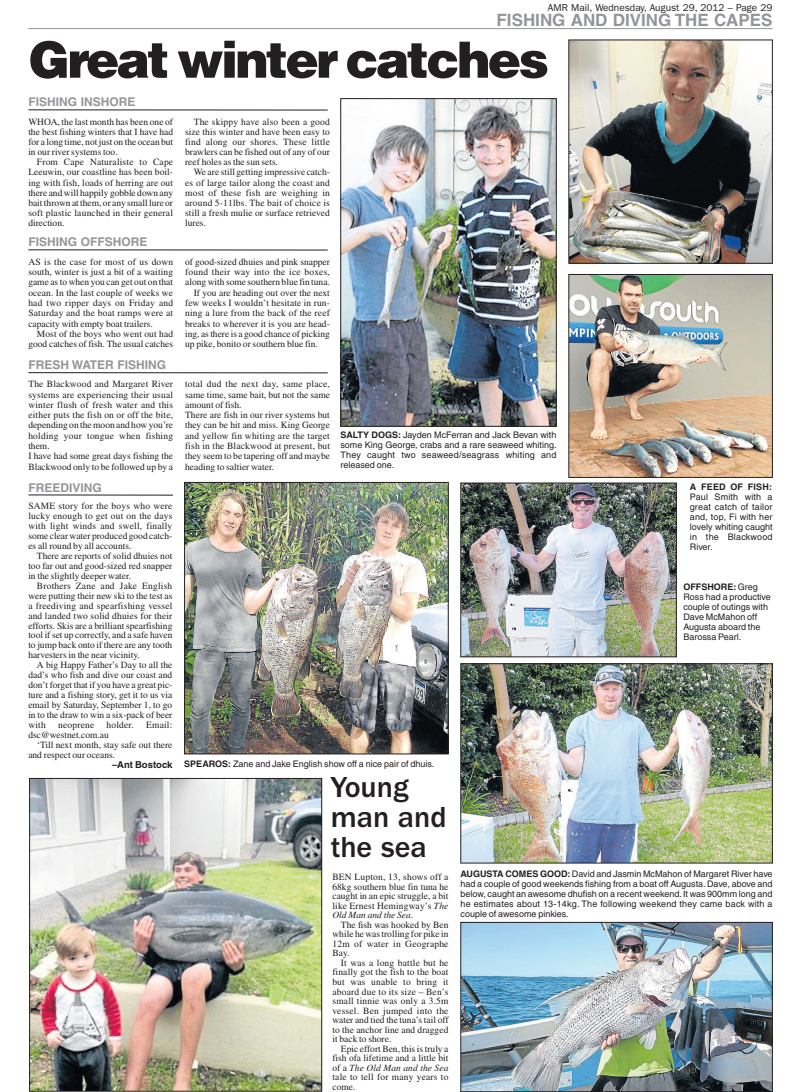
<style>
.page{position:relative;width:801px;height:1092px;background:#fff}
.page>*{position:absolute;margin:0;border:0;box-sizing:border-box;transform-origin:0 0}
.t1{font:50px "Helvetica Black+TKLQSG";letter-spacing:-.055em;color:#231f20}
.t2{font:30px/30px "Franklin Gothic Medium+SMYSZW";color:#231f20}
.t3{font:17px "Helvetica Bold+EHTUVR";color:#939598}
.t4{font:12px "Helvetica Bold+EHTUVR";color:#939598}
.t5{font:10px "Franklin Gothic Book+ZZTYXX";color:#231f20}
.t6{font:9.5px/10px "Times Roman+KMFJQI";color:#231f20;text-align:justify}
.t7{font:9.5px/10.3px "Times Roman+KMFJQI";letter-spacing:.02em;color:#231f20}
.t8{font:9.5px "Times Italic+WKYNWI";letter-spacing:.01em;color:#231f20}
.t9{font:9.5px "Helvetica Bold+EHTUVR";color:#231f20}
.t10{font:9px/10px "Helvetica+ADUHOM";color:#231f20;text-align:justify}
.t11{font:9px "Helvetica Bold+EHTUVR";letter-spacing:.01em;color:#231f20}
.s1{font-family:"Helvetica Bold+EHTUVR"}
.s2{font-family:"Helvetica+ADUHOM"}
.s3{font-family:"Times Italic+WKYNWI"}
.s4{font-family:"Times Roman+KMFJQI"}
</style>
<div class="page">
<hr style="left:28px;top:28px;width:744px;height:1px;background:#939598">
<img style="left:570px;top:276px;width:200px;height:199px">
<img style="left:462px;top:665px;width:308px;height:196px">
<div style="left:460px;top:663px;width:312px;height:200px;border:1px solid #231f20"></div>
<img style="left:31px;top:780px;width:289px;height:309px">
<div style="left:29px;top:778px;width:293px;height:313px;border:1px solid #231f20"></div>
<img style="left:342px;top:100px;width:212px;height:324px">
<div style="left:340px;top:98px;width:216px;height:328px;border:1px solid #231f20"></div>
<img style="left:462px;top:924px;width:308px;height:165px">
<div style="left:460px;top:922px;width:312px;height:169px;border:1px solid #231f20"></div>
<img style="left:186px;top:484px;width:260px;height:268px">
<div style="left:184px;top:482px;width:264px;height:272px;border:1px solid #231f20"></div>
<img style="left:462px;top:484px;width:212px;height:171px">
<div style="left:460px;top:482px;width:216px;height:175px;border:1px solid #231f20"></div>
<img style="left:570px;top:42px;width:200px;height:219px">
<hr style="left:28px;top:110px;width:300px;height:1px;background:#231f20">
<hr style="left:28px;top:249px;width:300px;height:1px;background:#231f20">
<hr style="left:28px;top:372px;width:300px;height:1px;background:#231f20">
<hr style="left:28px;top:494px;width:145px;height:1px;background:#231f20">
<p class="t5" style="left:548px;top:3px;width:226px">AMR Mail, Wednesday, August 29, 2012 – Page 29</p>
<h3 class="t3" style="left:496px;top:14px;width:277px">FISHING AND DIVING THE CAPES</h3>
<h1 class="t1" style="left:28px;top:27px;width:522px">Great winter catches</h1>
<p class="t6" style="left:28px;top:117px;width:146px">WHOA, the last month has been one of the best fishing winters that I have had for a long time, not just on the ocean but in our river systems too.</p>
<p class="t6" style="left:28px;top:158px;width:146px;text-indent:9px">From Cape Naturaliste to Cape Leeuwin, our coastline has been boil&shy;ing with fish, loads of herring are out there and will happily gobble down any bait thrown at them, or any small lure or soft plastic launched in their general direction.</p>
<p class="t4" style="left:28px;top:98px;width:108px">FISHING INSHORE</p>
<p class="t6" style="left:185px;top:117px;width:146px;text-indent:9px">The skippy have also been a good size this winter and have been easy to find along our shores. These little brawlers can be fished out of any of our reef holes as the sun sets.</p>
<p class="t6" style="left:185px;top:168px;width:146px;text-indent:9px">We are still getting impressive catch&shy;es of large tailor along the coast and most of these fish are weighing in around 5-11lbs. The bait of choice is still a fresh mulie or surface retrieved lures.</p>
<p class="t4" style="left:28px;top:238px;width:120px">FISHING OFFSHORE</p>
<p class="t6" style="left:28px;top:257px;width:146px;line-height:10.3px">AS is the case for most of us down south, winter is just a bit of a waiting game as to when you can get out on that ocean. In the last couple of weeks we had two ripper days on Friday and Saturday and the boat ramps were at capacity with empty boat trailers.</p>
<p class="t6" style="left:28px;top:329px;width:146px;line-height:10.3px;text-align:right">Most of the boys who went out had good catches of fish. The usual catches</p>
<p class="t4" style="left:28px;top:360px;width:139px">FRESH WATER FISHING</p>
<p class="t6" style="left:185px;top:257px;width:146px">of good-sized dhuies and pink snapper</p>
<p class="t7" style="left:185px;top:267px;width:146px">found their way into the ice boxes,</p>
<p class="t6" style="left:185px;top:278px;width:146px">along with some southern blue fin tuna.</p>
<p class="t6" style="left:194px;top:288px;width:138px">If you are heading out over the next</p>
<p class="t6" style="left:185px;top:298px;width:146px">few weeks I wouldn’t hesitate in run-</p>
<p class="t7" style="left:185px;top:309px;width:146px">ning a lure from the back of the reef</p>
<p class="t6" style="left:185px;top:319px;width:146px">breaks to wherever it is you are head-</p>
<p class="t6" style="left:185px;top:330px;width:146px">ing, as there is a good chance of picking</p>
<p class="t6" style="left:185px;top:340px;width:134px">up pike, bonito or southern blue fin.</p>
<p class="t7" style="left:28px;top:380px;width:146px">The Blackwood and Margaret River systems are experiencing their usual winter flush of fresh water and this either puts the fish on or off the bite, depending on the moon and how you’re holding your tongue when fishing them.<br>I have had some great days fishing the<br>Blackwood only to be followed up by a</p>
<p class="t6" style="left:185px;top:380px;width:146px;line-height:10.3px;text-align:left">total dud the next day, same place, same time, same bait, but not the same amount of fish.<br>There are fish in our river systems but they can be hit and miss. King George and yellow fin whiting are the target fish in the Blackwood at present, but they seem to be tapering off and maybe heading to saltier water.</p>
<p class="t4" style="left:28px;top:483px;width:75px">FREEDIVING</p>
<p class="t10" style="left:340px;top:431px;width:218px"><span class="s1">SALTY DOGS:</span> Jayden McFerran and Jack Bevan with some King George, crabs and a rare seaweed whiting.<br>They caught two seaweed/seagrass whiting and released one.</p>
<p class="t6" style="left:28px;top:501px;width:146px">SAME story for the boys who were lucky enough to get out on the days with light winds and swell, finally some clear water produced good catch&shy;es all round by all accounts.</p>
<p class="t6" style="left:28px;top:551px;width:146px;text-indent:9px">There are reports of solid dhuies not too far out and good-sized red snapper in the slightly deeper water.</p>
<p class="t6" style="left:28px;top:581px;width:146px;text-indent:9px">Brothers Zane and Jake English were putting their new ski to the test as a freediving and spearfishing vessel and landed two solid dhuies for their efforts. Skis are a brilliant spearfishing tool if set up correctly, and a safe haven to jump back onto if there are any tooth harvesters in the near vicinity.</p>
<p class="t6" style="left:28px;top:661px;width:146px;text-indent:9px">A big Happy Father’s Day to all the dad’s who fish and dive our coast and don’t forget that if you have a great pic&shy;ture and a fishing story, get it to us via email by Saturday, September 1, to go in to the draw to win a six-pack of beer with</p>
<p class="t7" style="left:58px;top:720px;width:38px">neoprene</p>
<p class="t6" style="left:107px;top:720px;width:29px">holder.</p>
<p class="t6" style="left:146px;top:720px;width:28px">Email:</p>
<p class="t6" style="left:28px;top:730px;width:82px">dsc@westnet.com.au</p>
<p class="t6" style="left:37px;top:740px;width:137px">‘Till next month, stay safe out there</p>
<p class="t6" style="left:28px;top:750px;width:88px">and respect our oceans.</p>
<p class="t9" style="left:112px;top:761px;width:62px">–Ant Bostock</p>
<p class="t10" style="left:184px;top:759px;width:251px"><span class="s1">SPEAROS:</span> Zane and Jake English show off a nice pair of dhuis.</p>
<h2 class="t2" style="left:331px;top:773px;width:117px">Young man and the sea</h2>
<p class="t11" style="left:690px;top:483px;width:84px">A FEED OF FISH:</p>
<p class="t10" style="left:690px;top:492px;width:84px">Paul Smith with a great catch of tailor and, top, Fi with her lovely whiting caught in the Blackwood River.</p>
<p class="t11" style="left:683px;top:583px;width:76px">OFFSHORE: <span class="s2">Greg</span></p>
<p class="t10" style="left:683px;top:592px;width:89px;text-align:left">Ross had a productive couple of outings with<br>Dave McMahon off<br>Augusta aboard the<br>Barossa Pearl.</p>
<p class="t6" style="left:332px;top:873px;width:118px;line-height:9.5px">BEN Lupton, 13, shows off a 68kg southern blue fin tuna he caught in an epic struggle, a bit like Ernest Hemingway’s <span class="s3">The</span></p>
<p class="t8" style="left:332px;top:909px;width:82px">Old Man and the Sea<span class="s4">.</span></p>
<p class="t6" style="left:332px;top:920px;width:118px;line-height:9.5px;text-indent:9px">The fish was hooked by Ben while he was trolling for pike in 12m of water in Geographe Bay.</p>
<p class="t6" style="left:332px;top:958px;width:118px;line-height:9.5px;text-indent:9px">It was a long battle but he finally got the fish to the boat but was unable to bring it aboard due to its size – Ben’s small tinnie was only a 3.5m vessel. Ben jumped into the water and tied the tuna’s tail off to the anchor line and dragged it back to shore.</p>
<p class="t6" style="left:332px;top:1044px;width:118px;line-height:9.5px;text-align:right">Epic effort Ben, this is truly a fish ofa lifetime and a little bit</p>
<p class="t8" style="left:332px;top:1061px;width:117px"><span class="s4">of a</span> The Old Man and the Sea</p>
<p class="t7" style="left:332px;top:1073px;width:117px;line-height:9.5px">tale to tell for many years to come.</p>
<p class="t10" style="left:460px;top:869px;width:314px"><span class="s1">AUGUSTA COMES GOOD:</span> David and Jasmin McMahon of Margaret River have had a couple of good weekends fishing from a boat off Augusta. Dave, above and below, caught an awesome dhufish on a recent weekend. It was 900mm long and he estimates about 13-14kg. The following weekend they came back with a couple of awesome pinkies.</p>
</div>
